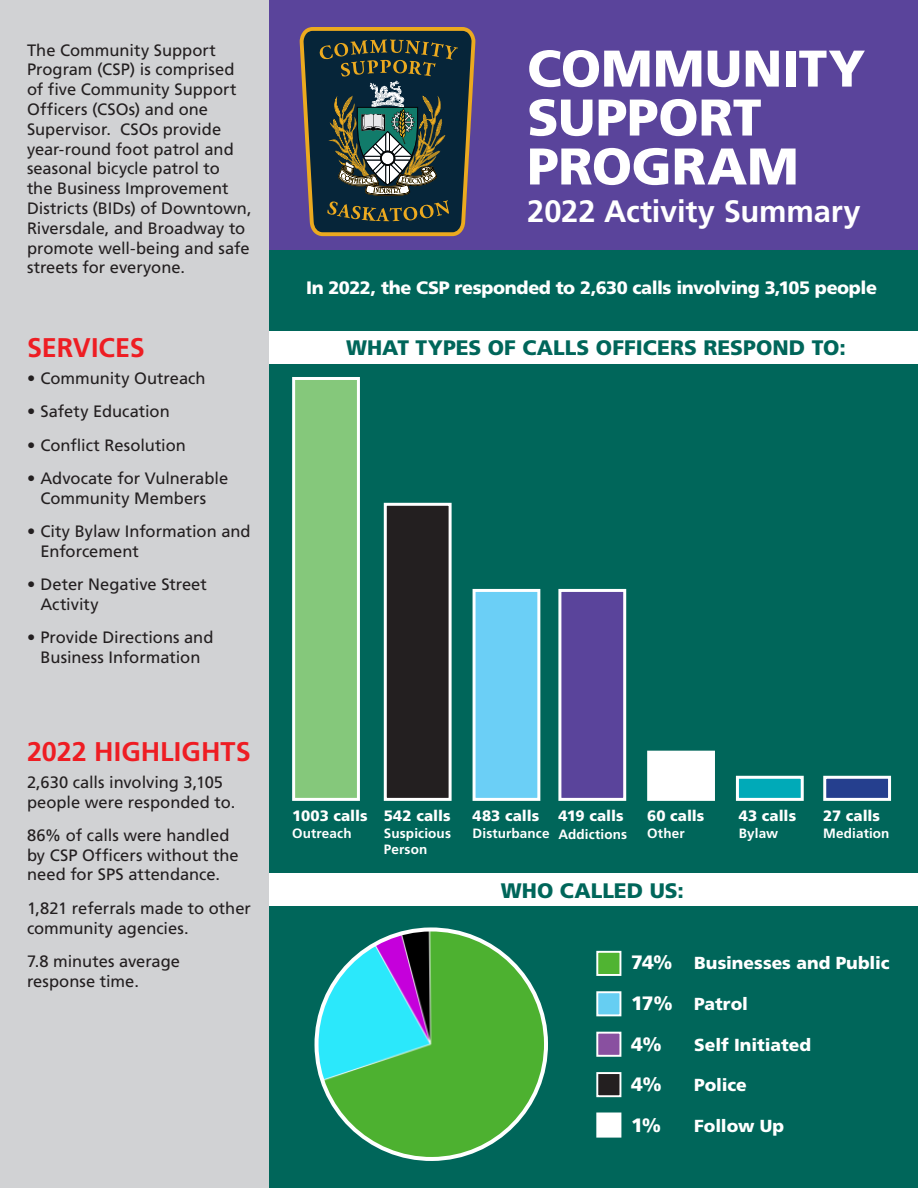
<style>
.page{position:relative;width:918px;height:1188px;background:#fff}
.page>*{position:absolute;margin:0;border:0;box-sizing:border-box;transform-origin:0 0}
.t1{font:900 51.6px "Frutiger";color:#fff}
.t2{font:700 30.9px "Frutiger";letter-spacing:-.005em;color:#fff}
.t3{font:700 27px "Frutiger";color:#ee1d23}
.t4{font:900 21px "Frutiger";letter-spacing:.005em;color:#00665a}
.t5{font:900 19.35px "Frutiger";color:#fff}
.t6{font:900 18px "Frutiger";letter-spacing:-.025em;color:#fff}
.t7{font:900 17.4px "Frutiger";letter-spacing:-.005em;color:#fff}
.t8{font:16.5px/19.8px "Frutiger";color:#231f20}
.t9{font:900 15px "Frutiger";letter-spacing:.005em;color:#fff}
.t10{font:700 13.5px "Frutiger";letter-spacing:.01em;color:#fff}
.s1{font-size:19.35px}
</style>
<div class="page">
<div style="left:269px;top:0;width:649px;height:277px;background:#5a449b"></div>
<div style="left:269px;top:251px;width:649px;height:937px;background:#00665a"></div>
<div style="left:269px;top:332px;width:649px;height:32px;background:#fff"></div>
<div style="left:269px;top:874px;width:649px;height:32px;background:#fff"></div>
<div style="left:0;top:0;width:269px;height:1188px;background:#d1d2d4"></div>
<svg style="left:300px;top:27px;width:175px;height:209px;background:#404b46"></svg>
<div style="left:292px;top:377px;width:68px;height:424px;background:#85c87b;border:3px solid #fff"></div>
<div style="left:558px;top:589px;width:68px;height:212px;background:#5a449b;border:3px solid #fff"></div>
<div style="left:736px;top:776px;width:68px;height:25px;background:#00aab8;border:3px solid #fff"></div>
<div style="left:385px;top:504px;width:65px;height:295px;background:#231f20"></div>
<div style="left:384px;top:503px;width:68px;height:298px;border:3px solid #fff"></div>
<div style="left:647px;top:751px;width:68px;height:50px;background:#fff;border:3px solid #fff"></div>
<div style="left:823px;top:776px;width:68px;height:25px;background:#253f8e;border:3px solid #fff"></div>
<div style="left:473px;top:589px;width:67px;height:212px;background:#6bcff6;border:3px solid #fff"></div>
<svg style="left:314px;top:927px;width:234px;height:234px"></svg>
<div style="left:596px;top:951px;width:25px;height:25px;background:#50b432;border:2px solid #fff"></div>
<div style="left:596px;top:1032px;width:25px;height:25px;background:#8950a0;border:2px solid #fff"></div>
<div style="left:596px;top:1113px;width:25px;height:25px;background:#fff;border:2px solid #fff"></div>
<div style="left:596px;top:991px;width:25px;height:25px;background:#66cef2;border:2px solid #fff"></div>
<div style="left:597px;top:1073px;width:23px;height:23px;background:#231f20"></div>
<div style="left:596px;top:1072px;width:25px;height:25px;border:2px solid #fff"></div>
<p class="t8" style="left:27px;top:40px;width:226px">The Community Support<br>Program (CSP) is comprised of five Community Support<br>Officers (CSOs) and one<br>Supervisor. CSOs provide year-round foot patrol and seasonal bicycle patrol to<br>the Business Improvement<br>Districts (BIDs) of Downtown,<br>Riversdale, and Broadway to promote well-being and safe streets for everyone.</p>
<p class="t3" style="left:27px;top:332px;width:119px">SERVICES</p>
<p class="t8" style="left:27px;top:368px;width:180px">• Community Outreach</p>
<p class="t8" style="left:27px;top:402px;width:144px">• Safety Education</p>
<p class="t8" style="left:27px;top:435px;width:160px">• Conflict Resolution</p>
<p class="t8" style="left:27px;top:468px;width:203px;text-align:center">• Advocate for Vulnerable<br>Community Members</p>
<p class="t8" style="left:40px;top:521px;width:212px;text-indent:-13px">• City Bylaw Information and<br>Enforcement</p>
<p class="t8" style="left:40px;top:574px;width:168px;text-indent:-13px">• Deter Negative Street<br>Activity</p>
<p class="t8" style="left:27px;top:628px;width:188px;text-align:center">• Provide Directions and<br>Business Information</p>
<p class="t3" style="left:27px;top:736px;width:225px">2022 HIGHLIGHTS</p>
<p class="t8" style="left:27px;top:772px;width:210px">2,630 calls involving 3,105 people were responded to.</p>
<p class="t8" style="left:27px;top:825px;width:213px">86% of calls were handled by CSP Officers without the need for SPS attendance.</p>
<p class="t8" style="left:27px;top:898px;width:226px">1,821 referrals made to other community agencies.</p>
<p class="t8" style="left:27px;top:951px;width:155px">7.8 minutes average response time.</p>
<p class="t1" style="left:527px;top:37px;width:340px">COMMUNITY</p>
<p class="t1" style="left:527px;top:86px;width:236px">SUPPORT</p>
<p class="t1" style="left:527px;top:135px;width:273px">PROGRAM</p>
<p class="t2" style="left:527px;top:193px;width:335px">2022 Activity Summary</p>
<p class="t6" style="left:306px;top:277px;width:572px">In 2022, the CSP responded to 2,630 calls involving 3,105 people</p>
<p class="t4" style="left:346px;top:335px;width:501px">WHAT TYPES OF CALLS OFFICERS RESPOND TO:</p>
<p class="t9" style="left:292px;top:807px;width:77px">1003 calls</p>
<p class="t10" style="left:292px;top:825px;width:61px">Outreach</p>
<p class="t9" style="left:384px;top:807px;width:68px">542 calls</p>
<p class="t10" style="left:384px;top:825px;width:69px">Suspicious</p>
<p class="t10" style="left:384px;top:842px;width:45px">Person</p>
<p class="t9" style="left:473px;top:807px;width:68px">483 calls</p>
<p class="t10" style="left:473px;top:825px;width:78px">Disturbance</p>
<p class="t9" style="left:558px;top:807px;width:67px">419 calls</p>
<p class="t10" style="left:558px;top:827px;width:70px">Addictions</p>
<p class="t9" style="left:647px;top:807px;width:59px">60 calls</p>
<p class="t10" style="left:647px;top:825px;width:39px">Other</p>
<p class="t4" style="left:501px;top:878px;width:185px">WHO CALLED US:</p>
<p class="t9" style="left:739px;top:807px;width:59px">43 calls</p>
<p class="t10" style="left:739px;top:825px;width:41px">Bylaw</p>
<p class="t9" style="left:823px;top:807px;width:58px">27 calls</p>
<p class="t10" style="left:823px;top:825px;width:68px">Mediation</p>
<p class="t7" style="left:631px;top:953px;width:260px"><span class="s1">74%</span> Businesses and Public</p>
<p class="t7" style="left:631px;top:993px;width:118px"><span class="s1">17%</span> Patrol</p>
<p class="t5" style="left:631px;top:1032px;width:32px">4%</p>
<p class="t7" style="left:694px;top:1034px;width:118px">Self Initiated</p>
<p class="t5" style="left:631px;top:1073px;width:32px">4%</p>
<p class="t7" style="left:694px;top:1075px;width:54px">Police</p>
<p class="t5" style="left:631px;top:1113px;width:32px">1%</p>
<p class="t7" style="left:694px;top:1115px;width:91px">Follow Up</p>
</div>
